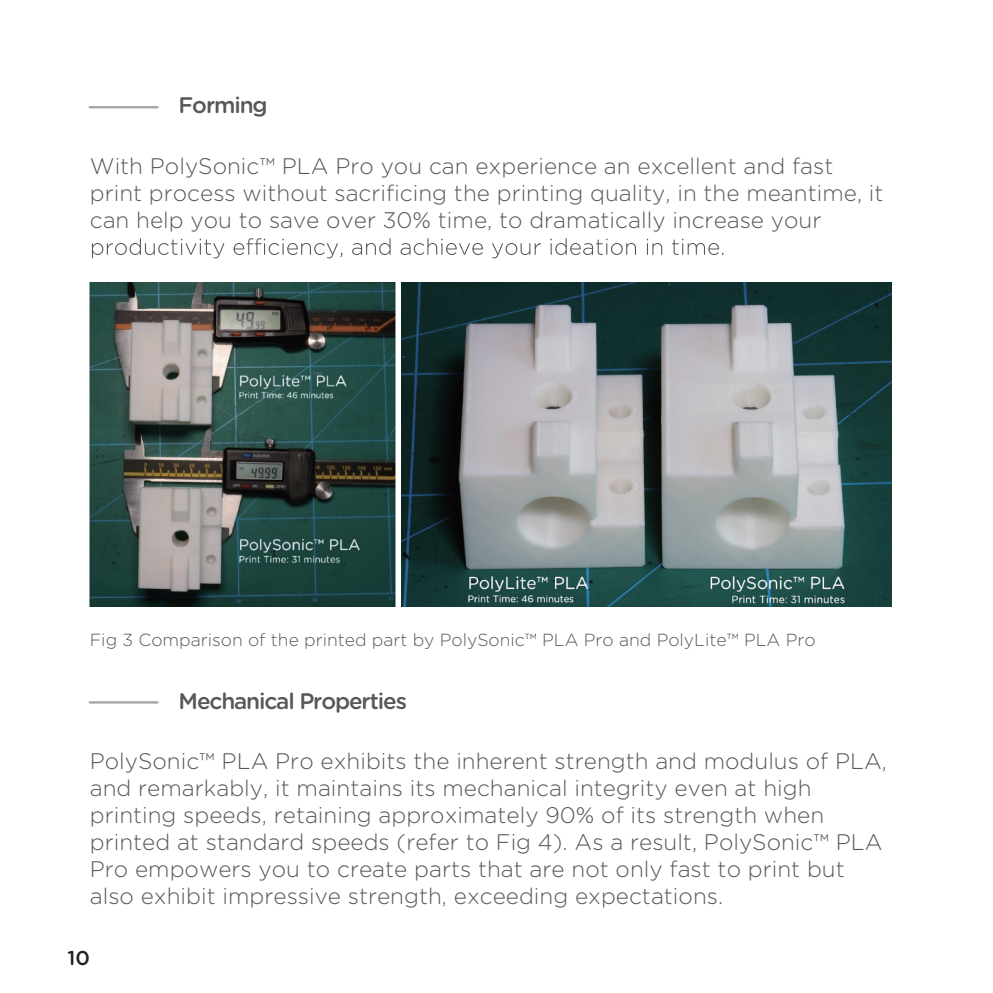
<style>
.page{position:relative;width:993px;height:993px;background:#fff}
.page>*{position:absolute;margin:0;border:0;box-sizing:border-box;transform-origin:0 0}
.t1{font:300 22.5px/27px "Gotham Rounded";color:#57585a}
.t2{font:500 22.5px "Gotham Rounded";letter-spacing:-.05em;color:#57585a}
.t3{font:500 20px "Gotham Rounded";color:#231f20}
.t4{font:300 17.5px "Gotham Rounded";color:#57585a}
</style>
<div class="page">
<hr style="left:90px;top:106px;width:67px;height:2px;background:#a8a9ad">
<svg style="left:92px;top:238px;width:631px;height:20px"></svg>
<hr style="left:90px;top:701px;width:67px;height:2px;background:#a8a9ad">
<img style="left:90px;top:282px;width:306px;height:324px">
<img style="left:401px;top:282px;width:489px;height:324px">
<p class="t2" style="left:179px;top:89px;width:91px">Forming</p>
<p class="t1" style="left:90px;top:151px;width:795px">With PolySonic™ PLA Pro you can experience an excellent and fast print process without sacrificing the printing quality, in the meantime, it can help you to save over 30% time, to dramatically increase your</p>
<p class="t4" style="left:90px;top:627px;width:727px">Fig 3 Comparison of the printed part by PolySonic™ PLA Pro and PolyLite™ PLA Pro</p>
<p class="t2" style="left:178px;top:684px;width:230px">Mechanical Properties</p>
<p class="t1" style="left:90px;top:746px;width:798px">PolySonic™ PLA Pro exhibits the inherent strength and modulus of PLA, and remarkably, it maintains its mechanical integrity even at high printing speeds, retaining approximately 90% of its strength when printed at standard speeds (refer to Fig 4). As a result, PolySonic™ PLA Pro empowers you to create parts that are not only fast to print but also exhibit impressive strength, exceeding expectations.</p>
<p class="t3" style="left:68px;top:943px;width:24px">10</p>
</div>
